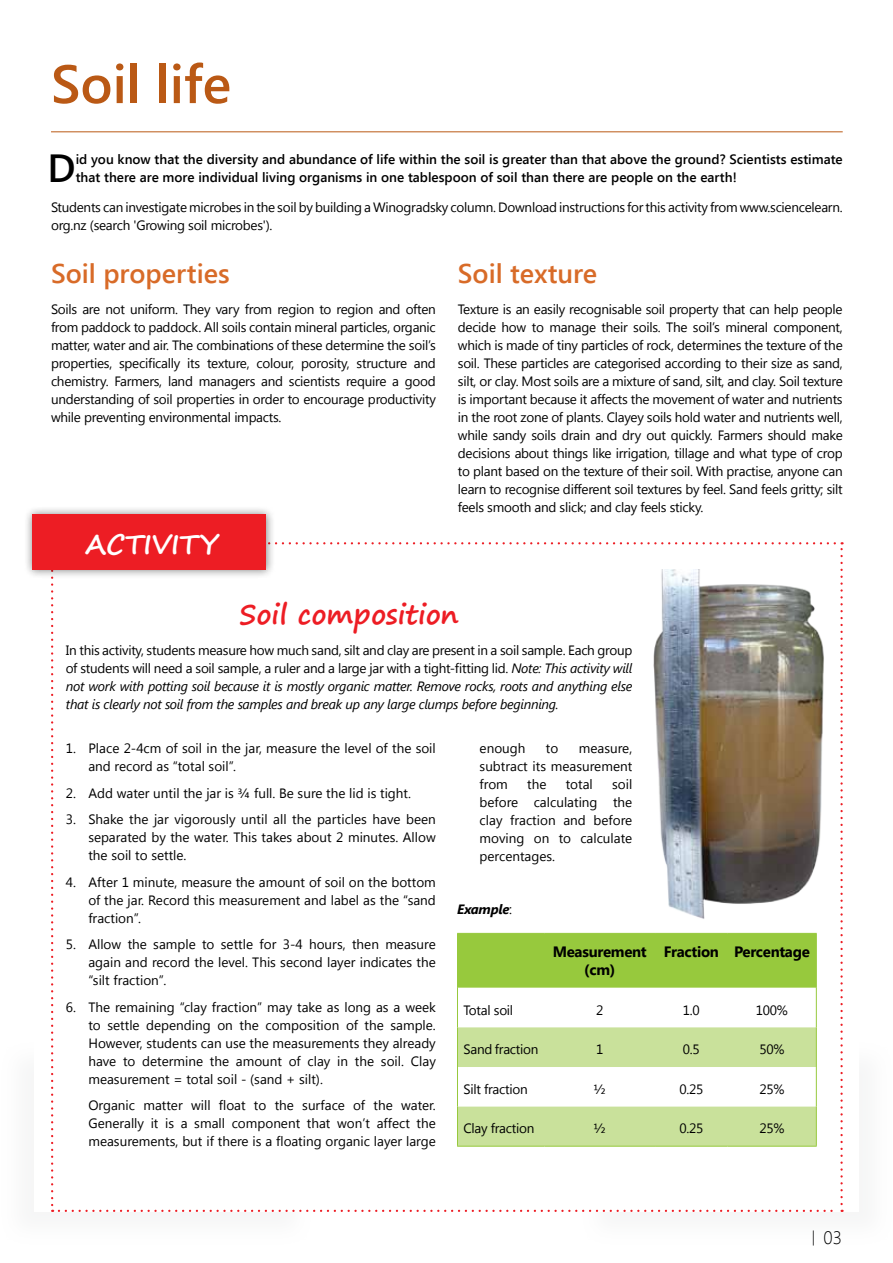
<style>
.page{position:relative;width:893px;height:1263px;background:#fff}
.page>*{position:absolute;margin:0;border:0;box-sizing:border-box;transform-origin:0 0}
.t1{font:600 54px "Segoe UI";color:#ba5915}
.t2{font:600 39.15px "Segoe UI";color:#000}
.t3{font:600 27px "Segoe UI";color:#d86b28}
.t4{font:700 27px "Segoe Print";color:#ed1d24}
.t5{font:700 27px "Segoe Print";color:#fff}
.t6{font:300 18px "Segoe UI";color:#000}
.t7{font:700 15px/18px "Segoe UI";letter-spacing:-.02em;color:#000;text-align:center}
.t8{font:13.5px/18px "Segoe UI";color:#000;text-align:justify}
.t9{font:italic 13.5px/18px "Segoe UI";letter-spacing:-.02em;color:#000;text-align:justify}
.t10{font:13.5px/18px "Segoe UI";letter-spacing:-.02em;color:#000}
.t11{font:600 13.5px/18px "Segoe UI";color:#000}
.t12{font:italic 700 13.5px "Segoe UI";letter-spacing:-.02em;color:#000}
.s1{font-style:normal}
.s2{font-weight:400;font-style:normal}
.s3{font-size:15px}
</style>
<div class="page">
<div style="left:0;top:1040px;width:314px;height:207px;background:#fbfbfb"></div>
<div style="left:34px;top:1042px;width:278px;height:170px;background:#fff"></div>
<div style="left:580px;top:1040px;width:313px;height:207px;background:#fbfbfb"></div>
<div style="left:581px;top:1042px;width:278px;height:170px;background:#fff"></div>
<hr style="left:51px;top:131px;width:792px;height:1px;background:#ba5915">
<div style="left:23px;top:506px;width:252px;height:73px;background:#000;opacity:.5"></div>
<div style="left:32px;top:514px;width:234px;height:56px;background:#ed1d24"></div>
<svg style="left:51px;top:542px;width:792px;height:670px"></svg>
<hr style="left:457px;top:933px;width:87px;height:1px;background:#97c93d">
<hr style="left:457px;top:934px;width:1px;height:54px;background:#97c93d">
<hr style="left:544px;top:933px;width:111px;height:1px;background:#97c93d">
<hr style="left:655px;top:933px;width:73px;height:1px;background:#97c93d">
<hr style="left:728px;top:933px;width:89px;height:1px;background:#97c93d">
<hr style="left:816px;top:934px;width:1px;height:54px;background:#97c93d">
<hr style="left:457px;top:988px;width:1px;height:39px;background:#97c93d">
<hr style="left:816px;top:988px;width:1px;height:39px;background:#97c93d">
<hr style="left:457px;top:1027px;width:1px;height:40px;background:#97c93d">
<hr style="left:816px;top:1027px;width:1px;height:40px;background:#97c93d">
<hr style="left:457px;top:1067px;width:1px;height:39px;background:#97c93d">
<hr style="left:816px;top:1067px;width:1px;height:39px;background:#97c93d">
<hr style="left:457px;top:1106px;width:1px;height:40px;background:#97c93d">
<hr style="left:816px;top:1106px;width:1px;height:40px;background:#97c93d">
<hr style="left:457px;top:1146px;width:87px;height:1px;background:#97c93d">
<hr style="left:544px;top:1146px;width:111px;height:1px;background:#97c93d">
<hr style="left:655px;top:1146px;width:73px;height:1px;background:#97c93d">
<hr style="left:728px;top:1146px;width:89px;height:1px;background:#97c93d">
<h1 class="t1" style="left:51px;top:46px;width:182px">Soil life</h1>
<h2 class="t2" style="left:48px;top:140px;width:30px">D</h2>
<p class="t11" style="left:76px;top:149px;width:768px">id you know that the diversity and abundance of life within the soil is greater than that above the ground? Scientists estimate that there are more individual living organisms in one tablespoon of soil than there are people on the earth!</p>
<p class="t10" style="left:51px;top:198px;width:793px">Students can investigate microbes in the soil by building a Winogradsky column. Download instructions for this activity from www.sciencelearn. org.nz (search 'Growing soil microbes').</p>
<h3 class="t3" style="left:51px;top:255px;width:180px">Soil properties</h3>
<p class="t8" style="left:51px;top:300px;width:386px">Soils are not uniform. They vary from region to region and often from paddock to paddock. All soils contain mineral particles, organic matter, water and air. The combinations of these determine the soil’s properties, specifically its texture, colour, porosity, structure and chemistry. Farmers, land managers and scientists require a good understanding of soil properties in order to encourage productivity while preventing environmental impacts.</p>
<h3 class="t5" style="left:86px;top:519px;width:134px">ACTIVITY</h3>
<h3 class="t3" style="left:458px;top:255px;width:141px">Soil texture</h3>
<p class="t8" style="left:458px;top:300px;width:386px">Texture is an easily recognisable soil property that can help people decide how to manage their soils. The soil’s mineral component, which is made of tiny particles of rock, determines the texture of the soil. These particles are categorised according to their size as sand, silt, or clay. Most soils are a mixture of sand, silt, and clay. Soil texture is important because it affects the movement of water and nutrients in the root zone of plants. Clayey soils hold water and nutrients well, while sandy soils drain and dry out quickly. Farmers should make decisions about things like irrigation, tillage and what type of crop to plant based on the texture of their soil. With practise, anyone can learn to recognise different soil textures by feel. Sand feels gritty; silt feels smooth and slick; and clay feels sticky.</p>
<h3 class="t4" style="left:239px;top:590px;width:221px">Soil composition</h3>
<p class="t9" style="left:66px;top:641px;width:568px"><span class="s1">In this activity, students measure how much sand, silt and clay are present in a soil sample. Each group of students will need a soil sample, a ruler and a large jar with a tight-fitting lid.</span> Note: This activity will not work with potting soil because it is mostly organic matter. Remove rocks, roots and anything else that is clearly not soil from the samples and break up any large clumps before beginning.</p>
<p class="t8" style="left:88px;top:739px;width:349px;text-indent:-23px">1. Place 2-4cm of soil in the jar, measure the level of the soil and record as “total soil”.</p>
<p class="t8" style="left:66px;top:783px;width:347px">2. Add water until the jar is ¾ full. Be sure the lid is tight.</p>
<p class="t8" style="left:88px;top:810px;width:349px;text-indent:-23px">3. Shake the jar vigorously until all the particles have been separated by the water. This takes about 2 minutes. Allow the soil to settle.</p>
<p class="t8" style="left:88px;top:872px;width:349px;text-indent:-23px">4. After 1 minute, measure the amount of soil on the bottom of the jar. Record this measurement and label as the “sand fraction”.</p>
<p class="t8" style="left:88px;top:935px;width:349px;text-indent:-23px">5. Allow the sample to settle for 3-4 hours, then measure again and record the level. This second layer indicates the “silt fraction”.</p>
<p class="t8" style="left:88px;top:997px;width:349px;text-indent:-23px">6. The remaining “clay fraction” may take as long as a week to settle depending on the composition of the sample.<br>However, students can use the measurements they already have to determine the amount of clay in the soil. Clay measurement = total soil - (sand + silt).</p>
<p class="t8" style="left:88px;top:1096px;width:349px">Organic matter will float to the surface of the water.<br>Generally it is a small component that won’t affect the measurements, but if there is a floating organic layer large</p>
<p class="t8" style="left:480px;top:739px;width:47px">enough</p>
<p class="t8" style="left:546px;top:739px;width:14px">to</p>
<p class="t8" style="left:480px;top:739px;width:154px;text-indent:99px">measure, subtract its measurement from</p>
<p class="t8" style="left:480px;top:775px;width:154px;text-indent:132px">soil before calculating the clay fraction and before moving on to calculate percentages.</p>
<p class="t12" style="left:457px;top:900px;width:56px">Example<span class="s2">:</span></p>
<p class="t7" style="left:553px;top:942px;width:96px">Measurement (cm)</p>
<p class="t7" style="left:664px;top:942px;width:148px">Fraction Percentage</p>
<p class="t10" style="left:463px;top:1000px;width:51px">Total soil</p>
<p class="t8" style="left:596px;top:1000px;width:9px">2</p>
<p class="t8" style="left:683px;top:1000px;width:18px">1.0</p>
<p class="t8" style="left:756px;top:1000px;width:34px">100%</p>
<p class="t10" style="left:463px;top:1040px;width:76px">Sand fraction</p>
<p class="t8" style="left:596px;top:1040px;width:9px">1</p>
<p class="t8" style="left:683px;top:1040px;width:18px">0.5</p>
<p class="t8" style="left:759px;top:1040px;width:27px">50%</p>
<p class="t10" style="left:463px;top:1079px;width:66px">Silt fraction</p>
<p class="t8" style="left:593px;top:1079px;width:14px">½</p>
<p class="t8" style="left:679px;top:1079px;width:25px">0.25</p>
<p class="t8" style="left:759px;top:1079px;width:27px">25%</p>
<p class="t10" style="left:463px;top:1119px;width:72px">Clay fraction</p>
<p class="t8" style="left:593px;top:1119px;width:14px">½</p>
<p class="t8" style="left:679px;top:1119px;width:25px">0.25</p>
<p class="t8" style="left:759px;top:1119px;width:27px">25%</p>
<p class="t8" style="left:527px;top:775px;width:21px">the</p>
<p class="t8" style="left:566px;top:775px;width:29px">total</p>
<h3 class="t6" style="left:812px;top:1225px;width:32px"><span class="s3">|</span> 03</h3>
</div>
